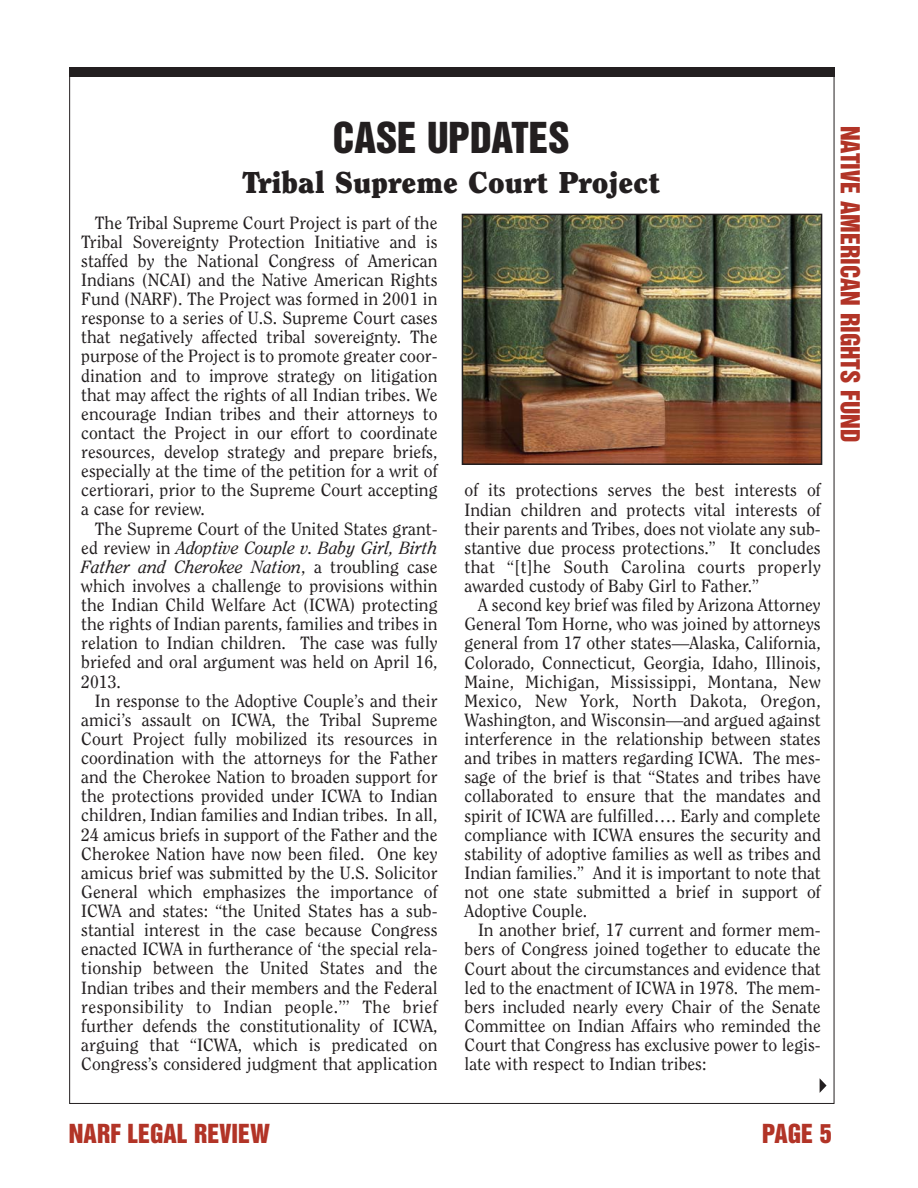
<style>
.page{position:relative;width:918px;height:1188px;background:#fff}
.page>*{position:absolute;margin:0;border:0;box-sizing:border-box;transform-origin:0 0}
.t1{font:39px "Helvetica Inserat";letter-spacing:-.005em;color:#231f20}
.t2{font:900 30px "Clearface";color:#231f20}
.t3{font:24px "Helvetica Inserat";color:#b23427}
.t4{font:17.7px/19px "Clearface";color:#231f20;text-align:justify}
.s1{font-style:italic}
</style>
<div class="page">
<div style="left:69px;top:68px;width:765px;height:9px;background:#231f20"></div>
<svg style="left:820px;top:1078px;width:7px;height:15px"></svg>
<img style="left:465px;top:217px;width:354px;height:245px">
<div style="left:462px;top:214px;width:360px;height:251px;border:2px solid #231f20"></div>
<h1 class="t1" style="left:333px;top:122px;width:238px">CASE UPDATES</h1>
<h2 class="t2" style="left:242px;top:170px;width:419px">Tribal Supreme Court Project</h2>
<p class="t4" style="left:81px;top:214px;width:358px;text-indent:14px">The Tribal Supreme Court Project is part of the Tribal Sovereignty Protection Initiative and is staffed by the National Congress of American Indians (NCAI) and the Native American Rights Fund (NARF). The Project was formed in 2001 in response to a series of U.S. Supreme Court cases that negatively affected tribal sovereignty. The purpose of the Project is to promote greater coor&shy;dination and to improve strategy on litigation that may affect the rights of all Indian tribes. We encourage Indian tribes and their attorneys to contact the Project in our effort to coordinate resources, develop strategy and prepare briefs, especially at the time of the petition for a writ of certiorari, prior to the Supreme Court accepting a case for review.</p>
<p class="t4" style="left:81px;top:520px;width:358px;text-indent:14px">The Supreme Court of the United States grant&shy;ed review in <span class="s1">Adoptive Couple v. Baby Girl, Birth Father and Cherokee Nation</span>, a troubling case which involves a challenge to provisions within the Indian Child Welfare Act (ICWA) protecting the rights of Indian parents, families and tribes in relation to Indian children. The case was fully briefed and oral argument was held on April 16, 2013.</p>
<p class="t4" style="left:81px;top:692px;width:358px;text-indent:14px">In response to the Adoptive Couple’s and their amici’s assault on ICWA, the Tribal Supreme Court Project fully mobilized its resources in coordination with the attorneys for the Father and the Cherokee Nation to broaden support for the protections provided under ICWA to Indian children, Indian families and Indian tribes. In all, 24 amicus briefs in support of the Father and the Cherokee Nation have now been filed. One key amicus brief was submitted by the U.S. Solicitor General which emphasizes the importance of ICWA and states: “the United States has a sub&shy;stantial interest in the case because Congress enacted ICWA in furtherance of ‘the special rela&shy;tionship between the United States and the Indian tribes and their members and the Federal responsibility to Indian people.’’’ The brief further defends the constitutionality of ICWA, arguing that “ICWA, which is predicated on Congress’s considered judgment that application</p>
<p class="t4" style="left:465px;top:482px;width:358px">of its protections serves the best interests of Indian children and protects vital interests of their parents and Tribes, does not violate any sub&shy;stantive due process protections.” It concludes that “[t]he South Carolina courts properly awarded custody of Baby Girl to Father.”</p>
<p class="t4" style="left:465px;top:597px;width:358px;text-indent:14px">A second key brief was filed by Arizona Attorney General Tom Horne, who was joined by attorneys general from 17 other states—Alaska, California, Colorado, Connecticut, Georgia, Idaho, Illinois, Maine, Michigan, Mississippi, Montana, New Mexico, New York, North Dakota, Oregon, Washington, and Wisconsin—and argued against interference in the relationship between states and tribes in matters regarding ICWA. The mes&shy;sage of the brief is that “States and tribes have collaborated to ensure that the mandates and spirit of ICWA are fulfilled…. Early and complete compliance with ICWA ensures the security and stability of adoptive families as well as tribes and Indian families.” And it is important to note that not one state submitted a brief in support of Adoptive Couple.</p>
<p class="t4" style="left:465px;top:922px;width:358px;text-indent:14px">In another brief, 17 current and former mem&shy;bers of Congress joined together to educate the Court about the circumstances and evidence that led to the enactment of ICWA in 1978. The mem&shy;bers included nearly every Chair of the Senate Committee on Indian Affairs who reminded the Court that Congress has exclusive power to legis&shy;late with respect to Indian tribes:</p>
<h3 class="t3" style="left:860px;top:126px;width:318px;rotate:90deg">NATIVE AMERICAN RIGHTS FUND</h3>
<h3 class="t3" style="left:69px;top:1124px;width:203px">NARF LEGAL REVIEW</h3>
<h3 class="t3" style="left:762px;top:1124px;width:71px">PAGE 5</h3>
</div>
